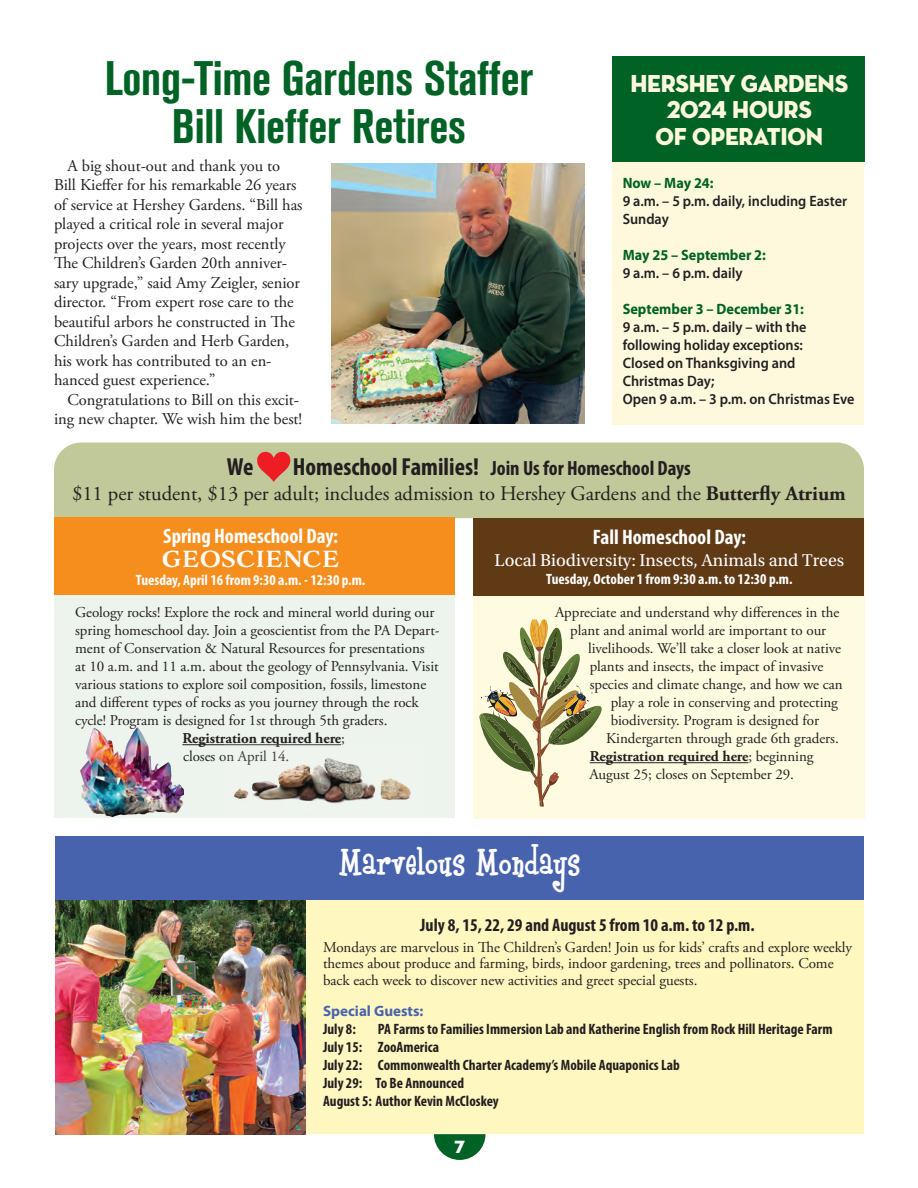
<style>
.page{position:relative;width:918px;height:1188px;background:#fff}
.page>*{position:absolute;margin:0;border:0;box-sizing:border-box;transform-origin:0 0}
.t1{font:700 condensed 48px/48px "Akzidenz Grotesk BQ";letter-spacing:-.005em;color:#006224;text-align:center}
.t2{font:43.5px "Boyz R Gross NF";letter-spacing:-.005em;color:#fff}
.t3{font:25.5px "Adorn S Serif";color:#fff}
.t4{font:25.05px/26.7px "Neutra Disp Titling";letter-spacing:-.01em;color:#fef8dd;text-align:center;scale:.95 1}
.t5{font:700 condensed 24.75px "Myriad Pro";color:#231f20}
.t6{font:700 condensed 21px "Myriad Pro";color:#fff}
.t7{font:20.7px "Adobe Garamond Pro";letter-spacing:-.005em;color:#231f20}
.t8{font:700 condensed 20.7px "Myriad Pro";color:#231f20}
.t9{font:700 condensed 18px "Myriad Pro";color:#231f20}
.t10{font:18px "Utopia Std";color:#fff}
.t11{font:18px "Neutra Disp Titling";color:#fff}
.t12{font:16.5px/19.5px "Adobe Garamond Pro";letter-spacing:-.005em;color:#231f20}
.t13{font:15px/16.5px "Adobe Garamond Pro";letter-spacing:-.005em;color:#231f20}
.t14{font:700 condensed 15px/18px "Myriad Pro";color:#231f20}
.t15{font:600 15px/18px "Myriad Pro";color:#231f20;scale:.95 1}
.t16{font:700 condensed 15px "Myriad Pro";color:#fff}
.t17{font:700 15px "Adobe Garamond Pro";letter-spacing:-.005em;color:#231f20}
.t18{font:700 15px "Myriad Pro";color:#006224;scale:.95 1}
.t19{font:700 15px "Myriad Pro";color:#4863ae}
.s1{font-size:24.75px}
.s2{font-weight:700}
.s3{font-weight:400}
</style>
<div class="page">
<div style="left:56px;top:878px;width:808px;height:256px;background:#fef7bf"></div>
<img style="left:55px;top:900px;width:250px;height:234px">
<div style="left:54px;top:443px;width:810px;height:75px;background:#c1c899"></div>
<svg style="left:434px;top:1134px;width:52px;height:26px"></svg>
<img style="left:332px;top:163px;width:253px;height:260px">
<div style="left:612px;top:122px;width:252px;height:303px;background:#fef8dd"></div>
<div style="left:612px;top:56px;width:253px;height:106px;background:#006224"></div>
<div style="left:473px;top:520px;width:391px;height:298px;background:#fefbe0"></div>
<div style="left:473px;top:518px;width:391px;height:77px;background:#603915"></div>
<svg style="left:479px;top:620px;width:128px;height:187px"></svg>
<div style="left:54px;top:522px;width:401px;height:296px;background:#edf3ed"></div>
<div style="left:54px;top:517px;width:401px;height:78px;background:#f68e1e"></div>
<svg style="left:257px;top:452px;width:33px;height:30px"></svg>
<hr style="left:590px;top:762px;width:158px;height:1px;background:#231f20">
<hr style="left:182px;top:744px;width:159px;height:1px;background:#231f20">
<img style="left:80px;top:728px;width:103px;height:89px">
<img style="left:225px;top:744px;width:186px;height:60px">
<div style="left:55px;top:837px;width:809px;height:63px;background:#4863ae"></div>
<h1 class="t1" style="left:105px;top:54px;width:430px">Long-Time Gardens Staffer<br>Bill Kieffer Retires</h1>
<p class="t12" style="left:54px;top:156px;width:250px;text-indent:13px">A big shout-out and thank you to Bill Kieffer for his remarkable 26 years of service at Hershey Gardens. “Bill has played a critical role in several major projects over the years, most recently The Children’s Garden 20th anniver&shy;sary upgrade,” said Amy Zeigler, senior director. “From expert rose care to the beautiful arbors he constructed in The Children’s Garden and Herb Garden, his work has contributed to an en&shy;hanced guest experience.”</p>
<p class="t12" style="left:54px;top:390px;width:250px;text-align:right">Congratulations to Bill on this excit&shy;ing new chapter. We wish him the best!</p>
<h3 class="t4" style="left:630px;top:70px;width:231px">HERSHEY GARDENS<br>2024 HOURS<br>OF OPERATION</h3>
<p class="t18" style="left:623px;top:173px;width:97px">Now – May 24:</p>
<p class="t15" style="left:623px;top:192px;width:238px">9 a.m. – 5 p.m. daily, including Easter<br>Sunday</p>
<p class="t18" style="left:623px;top:245px;width:152px">May 25 – September 2:</p>
<p class="t15" style="left:623px;top:264px;width:128px">9 a.m. – 6 p.m. daily</p>
<p class="t18" style="left:623px;top:299px;width:192px">September 3 – December 31:</p>
<p class="t15" style="left:623px;top:318px;width:246px">9 a.m. – 5 p.m. daily – with the following holiday exceptions:<br>Closed on Thanksgiving and<br>Christmas Day;<br>Open 9 a.m. – 3 p.m. on Christmas Eve</p>
<h3 class="t5" style="left:227px;top:451px;width:28px">We</h3>
<h3 class="t8" style="left:293px;top:455px;width:400px"><span class="s1">Homeschool Families!</span> Join Us for Homeschool Days</h3>
<h3 class="t7" style="left:72px;top:481px;width:775px">$11 per student, $13 per adult; includes admission to Hershey Gardens and the <span class="s2">Butterfly Atrium</span></h3>
<h3 class="t6" style="left:163px;top:522px;width:176px">Spring Homeschool Day:</h3>
<h3 class="t3" style="left:162px;top:541px;width:180px">GEOSCIENCE</h3>
<p class="t16" style="left:136px;top:570px;width:231px">Tuesday, April 16 from 9:30 a.m. - 12:30 p.m.</p>
<p class="t13" style="left:75px;top:605px;width:361px">Geology rocks! Explore the rock and mineral world during our</p>
<p class="t13" style="left:75px;top:623px;width:366px">spring homeschool day. Join a geoscientist from the PA Depart-</p>
<p class="t13" style="left:75px;top:641px;width:351px">ment of Conservation &amp; Natural Resources for presentations</p>
<p class="t13" style="left:75px;top:659px;width:365px">at 10 a.m. and 11 a.m. about the geology of Pennsylvania. Visit</p>
<p class="t13" style="left:75px;top:677px;width:353px">various stations to explore soil composition, fossils, limestone</p>
<p class="t13" style="left:75px;top:695px;width:345px">and different types of rocks as you journey through the rock</p>
<p class="t13" style="left:75px;top:713px;width:314px">cycle! Program is designed for 1st through 5th graders.</p>
<p class="t17" style="left:182px;top:730px;width:164px">Registration required here<span class="s3">;</span></p>
<p class="t13" style="left:183px;top:749px;width:108px">closes on April 14.</p>
<h3 class="t6" style="left:593px;top:524px;width:155px">Fall Homeschool Day:</h3>
<p class="t10" style="left:495px;top:550px;width:351px">Local Biodiversity: Insects, Animals and Trees</p>
<p class="t16" style="left:546px;top:569px;width:248px">Tuesday, October 1 from 9:30 a.m. to 12:30 p.m.</p>
<p class="t13" style="left:555px;top:605px;width:286px">Appreciate and understand why differences in the</p>
<p class="t13" style="left:570px;top:623px;width:258px">plant and animal world are important to our</p>
<p class="t13" style="left:588px;top:641px;width:254px">livelihoods. We’ll take a closer look at native</p>
<p class="t13" style="left:590px;top:659px;width:235px">plants and insects, the impact of invasive</p>
<p class="t13" style="left:590px;top:677px;width:255px">species and climate change, and how we can</p>
<p class="t13" style="left:611px;top:695px;width:229px">play a role in conserving and protecting</p>
<p class="t13" style="left:611px;top:713px;width:210px">biodiversity. Program is designed for</p>
<p class="t13" style="left:606px;top:731px;width:234px">Kindergarten through grade 6th graders.</p>
<p class="t17" style="left:590px;top:748px;width:225px">Registration required here<span class="s3">; beginning</span></p>
<p class="t13" style="left:589px;top:767px;width:206px">August 25; closes on September 29.</p>
<h2 class="t2" style="left:339px;top:841px;width:243px">Marvelous Mondays</h2>
<p class="t9" style="left:420px;top:914px;width:336px">July 8, 15, 22, 29 and August 5 from 10 a.m. to 12 p.m.</p>
<p class="t13" style="left:323px;top:939px;width:531px">Mondays are marvelous in The Children’s Garden! Join us for kids’ crafts and explore weekly themes about produce and farming, birds, indoor gardening, trees and pollinators. Come back each week to discover new activities and greet special guests.</p>
<p class="t19" style="left:323px;top:1001px;width:102px">Special Guests:</p>
<p class="t14" style="left:323px;top:1020px;width:34px">July 8:</p>
<p class="t14" style="left:323px;top:1020px;width:511px;text-indent:55px">PA Farms to Families Immersion Lab and Katherine English from Rock Hill Heritage Farm July 15: ZooAmerica<br>July 22: Commonwealth Charter Academy’s Mobile Aquaponics Lab<br>July 29: To Be Announced<br>August 5: Author Kevin McCloskey</p>
<p class="t11" style="left:454px;top:1135px;width:12px">7</p>
</div>
